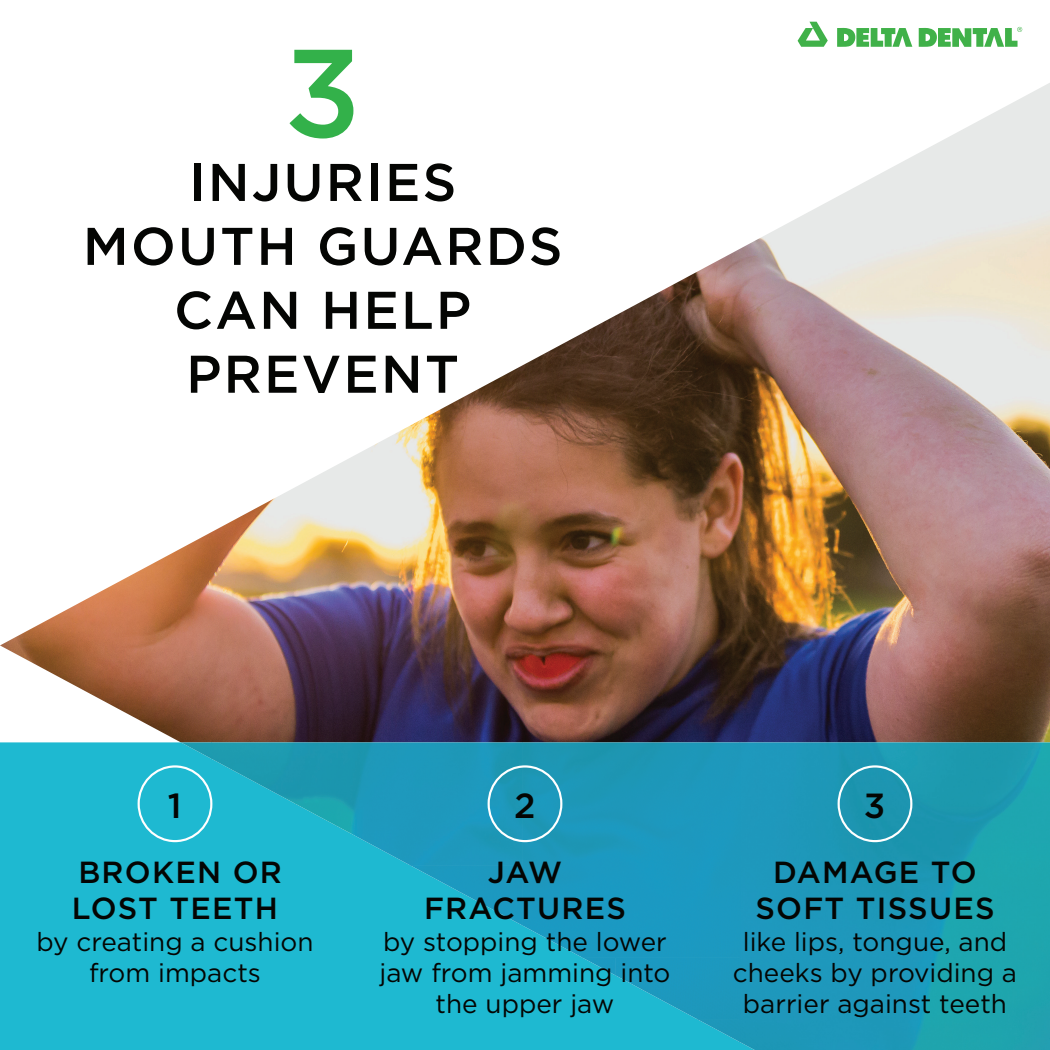
<style>
.page{position:relative;width:1050px;height:1050px;background:#fff}
.page>*{position:absolute;margin:0;border:0;box-sizing:border-box;transform-origin:0 0}
.t1{font:500 124.69px "Gotham";color:#33b14a}
.t2{font:500 52.94px/64px "Gotham";letter-spacing:.04em;color:#040503;text-align:center}
.t3{font:500 34.82px "Gotham";color:#040503}
.t4{font:500 30.54px/36.6px "Gotham";letter-spacing:.04em;color:#040503;text-align:center}
.t5{font:26.16px/31.4px "Gotham";color:#040503;text-align:center}
</style>
<div class="page">
<img style="left:0;top:83px;width:1050px;height:659px">
<div style="left:0;top:742px;width:740px;height:308px;background:#1eb9d1"></div>
<img style="left:740px;top:742px;width:310px;height:308px">
<img style="left:522px;top:742px;width:218px;height:216px">
<img style="left:336px;top:742px;width:187px;height:124px">
<img style="left:211px;top:742px;width:125px;height:62px">
<img style="left:181px;top:742px;width:31px;height:17px">
<img style="left:295px;top:803px;width:41px;height:23px">
<img style="left:460px;top:865px;width:63px;height:61px">
<img style="left:410px;top:865px;width:50px;height:27px">
<img style="left:615px;top:957px;width:125px;height:63px">
<img style="left:582px;top:957px;width:34px;height:19px">
<img style="left:697px;top:1019px;width:43px;height:23px">
<div style="left:488px;top:765px;width:74px;height:77px;border:2px solid #fff;border-radius:50%"></div>
<div style="left:838px;top:765px;width:74px;height:77px;border:2px solid #fff;border-radius:50%"></div>
<svg style="left:798px;top:22px;width:30px;height:25px"></svg>
<svg style="left:837px;top:28px;width:75px;height:19px"></svg>
<svg style="left:919px;top:27px;width:103px;height:20px"></svg>
<div style="left:138px;top:765px;width:74px;height:77px;border:2px solid #fff;border-radius:50%"></div>
<h1 class="t1" style="left:284px;top:11px;width:79px">3</h1>
<h2 class="t2" style="left:83px;top:150px;width:481px">INJURIES<br>MOUTH GUARDS<br>CAN HELP<br>PREVENT</h2>
<h3 class="t3" style="left:168px;top:783px;width:15px">1</h3>
<p class="t4" style="left:72px;top:853px;width:211px;text-align:left">BROKEN OR<br>LOST TEETH</p>
<p class="t5" style="left:36px;top:925px;width:279px">by creating a cushion from impacts</p>
<h3 class="t3" style="left:514px;top:783px;width:23px">2</h3>
<h3 class="t3" style="left:864px;top:783px;width:23px">3</h3>
<p class="t4" style="left:424px;top:853px;width:203px">JAW<br>FRACTURES</p>
<p class="t5" style="left:379px;top:925px;width:293px">by stopping the lower jaw from jamming into the upper jaw</p>
<p class="t4" style="left:756px;top:853px;width:241px">DAMAGE TO<br>SOFT TISSUES</p>
<p class="t5" style="left:733px;top:925px;width:286px">like lips, tongue, and cheeks by providing a barrier against teeth</p>
</div>
